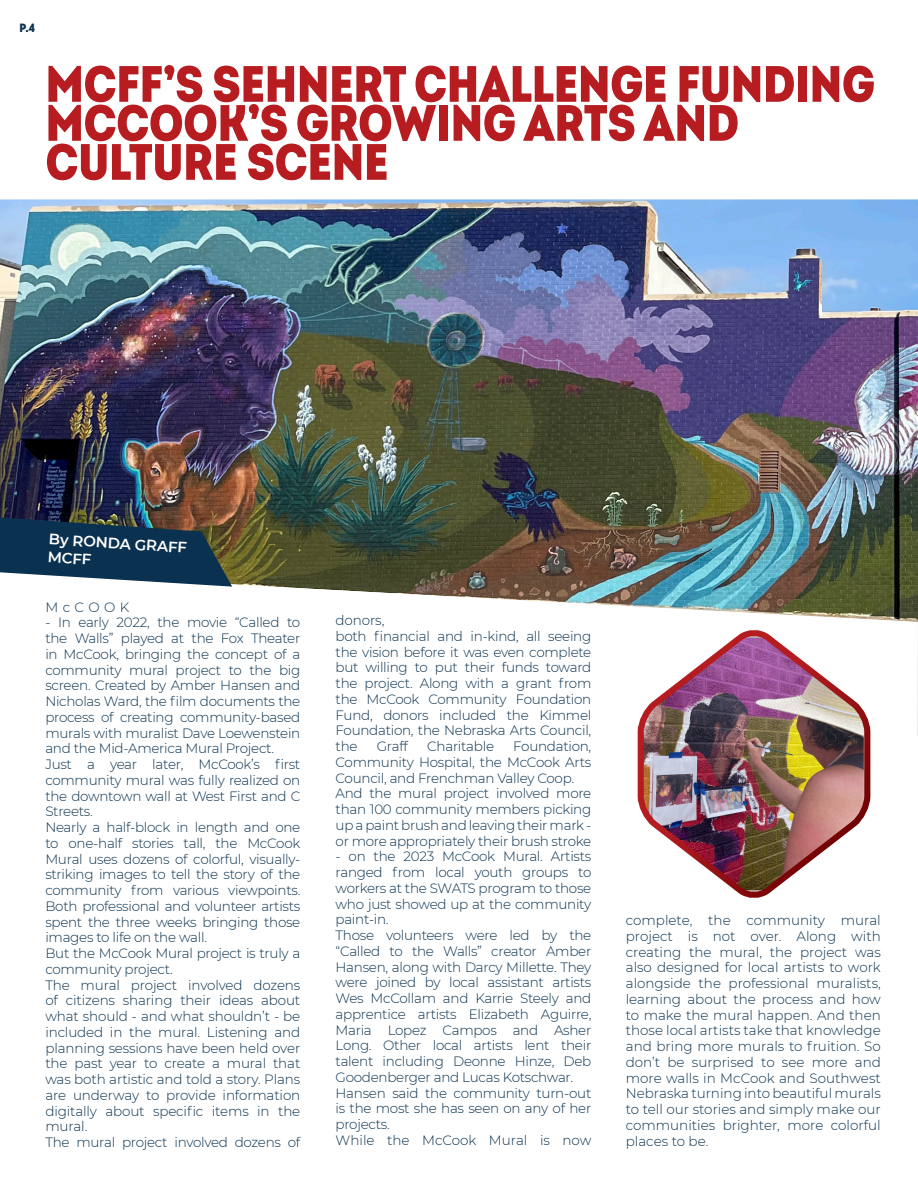
<style>
.page{position:relative;width:918px;height:1188px;background:#fff}
.page>*{position:absolute;margin:0;border:0;box-sizing:border-box;transform-origin:0 0}
.t1{font:51px/39px "Intro Demo Cond Black CAPS";letter-spacing:-.01em;color:#b61c20}
.t2{font:600 15px "Montserrat";color:#fff}
.t3{font:300 13.5px/15.8px "Montserrat";letter-spacing:-.02em;color:#0a314f;text-align:justify}
.t4{font:300 13.5px "Montserrat";color:#0a314f}
.t5{font:12px "Intro Demo Cond Black CAPS";color:#0a314f}
</style>
<div class="page">
<img style="left:0;top:199px;width:918px;height:423px">
<svg style="left:0;top:517px;width:232px;height:70px;background:#324c5d"></svg>
<img style="left:637px;top:630px;width:234px;height:268px">
<svg style="left:917px;top:603px;width:1px;height:133px"></svg>
<p class="t5" style="left:19px;top:20px;width:17px">P.4</p>
<p class="t1" style="left:45px;top:64px;width:828px">MCFF’S SEHNERT CHALLENGE FUNDING<br>MCCOOK’S GROWING ARTS AND<br>CULTURE SCENE</p>
<p class="t2" style="left:50px;top:528px;width:140px;rotate:4deg">By RONDA GRAFF</p>
<p class="t2" style="left:49px;top:546px;width:45px;rotate:4deg">MCFF</p>
<p class="t3" style="left:45px;top:598px;width:85px">McCOOK</p>
<p class="t3" style="left:45px;top:614px;width:257px">- In early 2022, the movie “Called to the Walls” played at the Fox Theater in McCook, bringing the concept of a community mural project to the big screen. Created by Amber Hansen and Nicholas Ward, the film documents the process of creating community-based murals with muralist Dave Loewenstein and the Mid-America Mural Project.</p>
<p class="t3" style="left:45px;top:756px;width:257px">Just a year later, McCook’s first community mural was fully realized on the downtown wall at West First and C Streets.</p>
<p class="t3" style="left:45px;top:819px;width:257px">Nearly a half-block in length and one to one-half stories tall, the McCook Mural uses dozens of colorful, visually&shy;striking images to tell the story of the community from various viewpoints.<br>Both professional and volunteer artists spent the three weeks bringing those images to life on the wall.</p>
<p class="t3" style="left:45px;top:945px;width:257px">But the McCook Mural project is truly a community project.</p>
<p class="t3" style="left:45px;top:976px;width:257px">The mural project involved dozens of citizens sharing their ideas about what should - and what shouldn’t - be included in the mural. Listening and planning sessions have been held over the past year to create a mural that was both artistic and told a story. Plans are underway to provide information digitally about specific items in the mural.</p>
<p class="t3" style="left:45px;top:1134px;width:256px">The mural project involved dozens of</p>
<p class="t3" style="left:336px;top:612px;width:257px;text-align:left">donors,<br>both financial and in-kind, all seeing the vision before it was even complete but willing to put their funds toward the project. Along with a grant from the McCook Community Foundation<br>Fund, donors included the Kimmel<br>Foundation, the Nebraska Arts Council, the</p>
<p class="t3" style="left:377px;top:738px;width:33px">Graff</p>
<p class="t3" style="left:427px;top:738px;width:68px">Charitable</p>
<p class="t3" style="left:336px;top:738px;width:257px;text-indent:178px">Foundation, Community Hospital, the McCook Arts Council, and Frenchman Valley Coop.</p>
<p class="t3" style="left:336px;top:785px;width:257px">And the mural project involved more than 100 community members picking up a paint brush and leaving their mark - or more appropriately their brush stroke</p>
<p class="t3" style="left:336px;top:848px;width:257px">- on the 2023 McCook Mural. Artists ranged from local youth groups to workers at the SWATS program to those who just showed up at the community paint-in.</p>
<p class="t3" style="left:336px;top:927px;width:257px">Those volunteers were led by the “Called to the Walls” creator Amber Hansen, along with Darcy Millette. They were joined by local assistant artists Wes McCollam and Karrie Steely and apprentice artists Elizabeth Aguirre, Maria Lopez Campos and Asher Long. Other local artists lent their talent including Deonne Hinze, Deb Goodenberger and Lucas Kotschwar.</p>
<p class="t3" style="left:336px;top:1084px;width:257px">Hansen said the community turn-out is the most she has seen on any of her projects.</p>
<p class="t4" style="left:336px;top:1131px;width:257px">While the McCook Mural is now</p>
<p class="t3" style="left:626px;top:912px;width:257px">complete, the community mural project is not over. Along with creating the mural, the project was also designed for local artists to work alongside the professional muralists, learning about the process and how to make the mural happen. And then those local artists take that knowledge and bring more murals to fruition. So don’t be surprised to see more and more walls in McCook and Southwest Nebraska turning into beautiful murals to tell our stories and simply make our communities brighter, more colorful places to be.</p>
</div>
